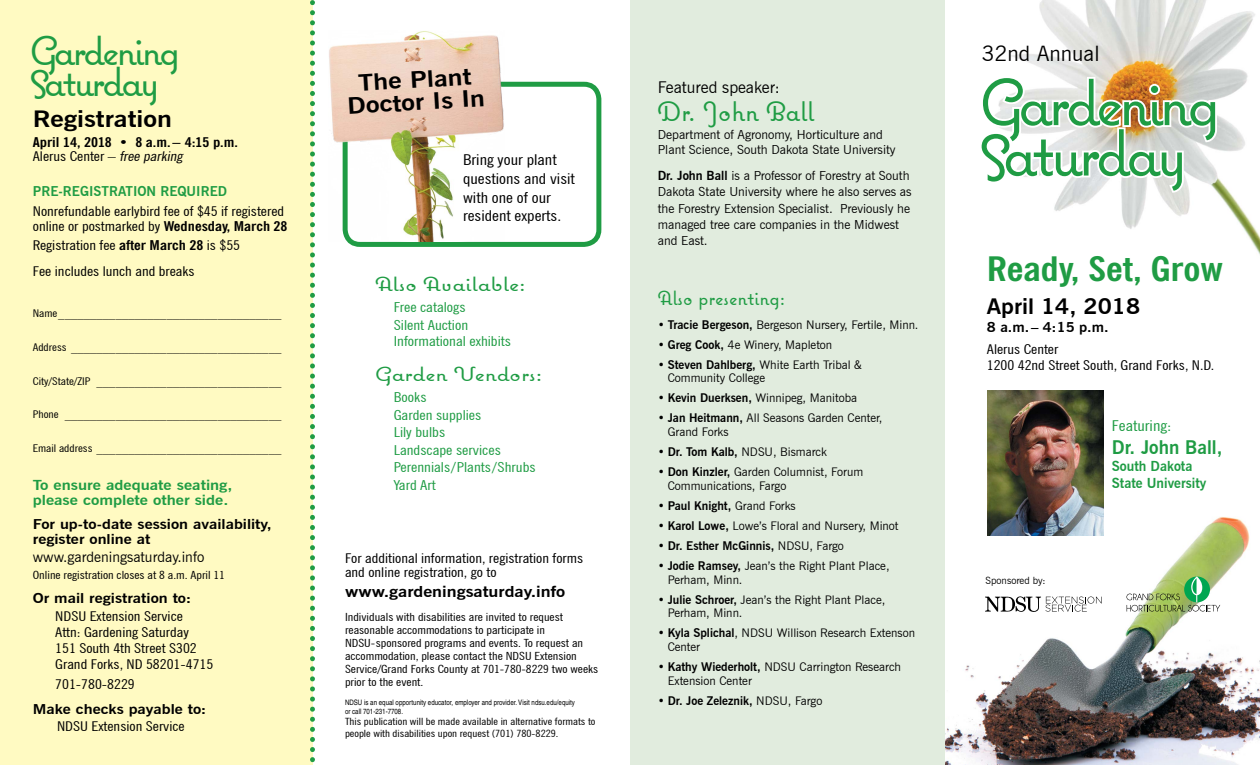
<style>
.page{position:relative;width:1260px;height:765px;background:#fff}
.page>*{position:absolute;margin:0;border:0;box-sizing:border-box;transform-origin:0 0}
.t1{font:65.25px/50.4px "Coquette";letter-spacing:-.07em;color:#1f9c44}
.t2{font:40.75px/31.5px "Coquette";letter-spacing:-.07em;color:#1f9c44}
.t3{font:700 condensed 33.75px "News Gothic BT";color:#1f9c44;scale:1.2 1}
.t4{font:27.5px "Coquette";color:#1f9c44}
.t5{font:700 22.5px/22.6px "News Gothic BT";color:#000;text-align:center;scale:1.2 1}
.t6{font:700 21.25px "News Gothic BT";color:#000;scale:1.1 1}
.t7{font:21.25px "News Gothic BT";color:#000}
.t8{font:20px "Coquette";color:#1f9c44;scale:1.2 1}
.t9{font:20px "Coquette";color:#1f9c44}
.t10{font:700 18.75px "News Gothic BT";color:#1f9c44}
.t11{font:16.25px "News Gothic BT";color:#000}
.t12{font:condensed 15px/18.8px "News Gothic BT";color:#000;scale:1.2 1}
.t13{font:700 15px "News Gothic BT";color:#000;scale:1.2 1}
.t14{font:condensed 15px "News Gothic BT";color:#1f9c44;scale:1.2 1}
.t15{font:14.38px "News Gothic BT";color:#000}
.t16{font:condensed 13.75px/17.5px "News Gothic BT";color:#1f9c44;scale:1.2 1}
.t17{font:700 13.75px/15px "News Gothic BT";color:#1f9c44;scale:1.2 1}
.t18{font:700 13.75px/16.2px "News Gothic BT";color:#1f9c44}
.t19{font:condensed 13.5px/16px "News Gothic BT";color:#000;scale:1.2 1}
.t20{font:700 13.5px/14.8px "News Gothic BT";color:#000;scale:1.2 1}
.t21{font:700 condensed 13.5px/14.8px "News Gothic BT";color:#000;scale:1.2 1}
.t22{font:700 13.5px "News Gothic BT";color:#1f9c44}
.t23{font:700 13.5px "News Gothic BT";color:#000;scale:1.1 1}
.t24{font:12.5px/16.2px "News Gothic BT";color:#000}
.t25{font:11.88px/13.8px "News Gothic BT";color:#000}
.t26{font:700 11.88px "News Gothic BT";color:#000}
.t27{font:condensed 11.25px/13.1px "News Gothic BT";color:#000;scale:1.2 1}
.t28{font:condensed 10.62px "News Gothic BT";color:#000;scale:1.2 1}
.t29{font:condensed 10px/11.2px "News Gothic BT";color:#000;scale:1.2 1}
.t30{font:10px "News Gothic BT";color:#000}
.t31{font:condensed 7.5px/9px "Helvetica";color:#000}
.s1{font-weight:400}
.s2{font-weight:400;font-style:italic}
.s3{font-weight:700}
</style>
<div class="page">
<img style="left:988px;top:391px;width:116px;height:112px">
<img style="left:1011px;top:0;width:249px;height:255px">
<img style="left:945px;top:503px;width:315px;height:262px">
<div style="left:0;top:0;width:312px;height:765px;background:#fffac2"></div>
<div style="left:630px;top:0;width:315px;height:765px;background:#e1ecde"></div>
<svg style="left:994px;top:74px;width:226px;height:121px"></svg>
<div style="left:343px;top:82px;width:258px;height:165px;border:5px solid #1f9c44;border-radius:15px"></div>
<svg style="left:310px;top:0;width:5px;height:765px"></svg>
<img style="left:329px;top:31px;width:175px;height:211px">
<svg style="left:985px;top:596px;width:117px;height:16px"></svg>
<svg style="left:1127px;top:577px;width:93px;height:35px"></svg>
<h2 class="t2" style="left:30px;top:34px;width:152px">Gardening<br>Saturday</h2>
<h3 class="t5" style="left:33px;top:107px;width:117px">Registration</h3>
<p class="t21" style="left:33px;top:134px;width:172px">April 14, 2018 • 8 a.m.– 4:15 p.m.<br><span class="s1">Alerus Center –</span> <span class="s2">free parking</span></p>
<p class="t22" style="left:33px;top:183px;width:194px">Pre-registration required</p>
<p class="t19" style="left:33px;top:203px;width:214px;line-height:14.8px">Nonrefundable earlybird fee of $45 if registered online or postmarked by <span class="s3">Wednesday, March 28</span></p>
<p class="t19" style="left:33px;top:233px;width:174px;line-height:25.6px">Registration fee <span class="s3">after March 28</span> is $55<br>Fee includes lunch and breaks</p>
<p class="t28" style="left:33px;top:307px;width:209px">Name___________________________________</p>
<p class="t28" style="left:33px;top:341px;width:209px">Address _________________________________</p>
<p class="t28" style="left:33px;top:374px;width:209px">City/State/ZIP _____________________________</p>
<p class="t28" style="left:33px;top:408px;width:209px">Phone __________________________________</p>
<p class="t28" style="left:33px;top:442px;width:209px">Email address _____________________________</p>
<p class="t17" style="left:33px;top:477px;width:168px">To ensure adequate seating, please complete other side.</p>
<p class="t20" style="left:33px;top:517px;width:201px">For up-to-date session availability, register online at</p>
<p class="t15" style="left:33px;top:548px;width:173px">www.gardeningsaturday.info</p>
<p class="t27" style="left:33px;top:568px;width:162px">Online registration closes at 8 a.m. April 11</p>
<p class="t20" style="left:33px;top:590px;width:134px">Or mail registration to:</p>
<p class="t19" style="left:55px;top:608px;width:133px">NDSU Extension Service<br>Attn: Gardening Saturday<br>151 South 4th Street S302<br>Grand Forks, ND 58201-4715</p>
<p class="t19" style="left:55px;top:676px;width:68px">701-780-8229</p>
<p class="t20" style="left:33px;top:702px;width:146px">Make checks payable to:</p>
<p class="t19" style="left:57px;top:718px;width:108px">NDSU Extension Service</p>
<h3 class="t5" style="left:346px;top:72px;width:120px;rotate:-3deg">The Plant<br>Doctor Is In</h3>
<p class="t12" style="left:463px;top:150px;width:95px">Bring your plant questions and visit with one of our resident experts.</p>
<h3 class="t8" style="left:375px;top:271px;width:127px">Also Available:</h3>
<p class="t16" style="left:394px;top:298px;width:64px">Free catalogs<br>Silent Auction</p>
<p class="t16" style="left:394px;top:332px;width:99px">Informational exhibits</p>
<h3 class="t8" style="left:375px;top:361px;width:141px">Garden Vendors:</h3>
<p class="t16" style="left:394px;top:388px;width:120px">Books<br>Garden supplies<br>Lily bulbs<br>Landscape services<br>Perennials/Plants/Shrubs<br>Yard Art</p>
<p class="t19" style="left:345px;top:550px;width:200px;line-height:14.8px">For additional information, registration forms and online registration, go to</p>
<p class="t13" style="left:345px;top:583px;width:185px">www.gardeningsaturday.info</p>
<p class="t27" style="left:345px;top:610px;width:213px">Individuals with disabilities are invited to request reasonable accommodations to participate in NDSU-sponsored programs and events. To request an accommodation, please contact the NDSU Extension Service/Grand Forks County at 701-780-8229 two weeks prior to the event.</p>
<p class="t31" style="left:345px;top:698px;width:232px">NDSU is an equal opportunity educator, employer and provider. Visit ndsu.edu/equity or call 701-231-7708.</p>
<p class="t29" style="left:345px;top:716px;width:210px">This publication will be made available in alternative formats to people with disabilities upon request (701) 780-8229.</p>
<h3 class="t11" style="left:658px;top:77px;width:123px">Featured speaker:</h3>
<h3 class="t4" style="left:658px;top:94px;width:158px">Dr. John Ball</h3>
<p class="t24" style="left:658px;top:127px;width:239px;line-height:15px">Department of Agronomy, Horticulture and<br>Plant Science, South Dakota State University</p>
<p class="t24" style="left:658px;top:168px;width:255px"><span class="s3">Dr. John Ball</span> is a Professor of Forestry at South Dakota State University where he also serves as the Forestry Extension Specialist. Previously he managed tree care companies in the Midwest and East.</p>
<h3 class="t9" style="left:658px;top:285px;width:129px">Also presenting:</h3>
<p class="t25" style="left:658px;top:317px;width:262px">• <span class="s3">Tracie Bergeson,</span> Bergeson Nursery, Fertile, Minn.</p>
<p class="t25" style="left:658px;top:337px;width:176px">• <span class="s3">Greg Cook,</span> 4e Winery, Mapleton</p>
<p class="t25" style="left:668px;top:357px;width:196px;text-indent:-10px">• <span class="s3">Steven Dahlberg,</span> White Earth Tribal &amp;<br>Community College</p>
<p class="t25" style="left:658px;top:391px;width:201px">• <span class="s3">Kevin Duerksen,</span> Winnipeg, Manitoba</p>
<p class="t25" style="left:668px;top:411px;width:216px;text-indent:-10px">• <span class="s3">Jan Heitmann,</span> All Seasons Garden Center,<br>Grand Forks</p>
<p class="t25" style="left:658px;top:445px;width:171px">• <span class="s3">Dr. Tom Kalb,</span> NDSU, Bismarck</p>
<p class="t25" style="left:668px;top:465px;width:197px;text-indent:-10px">• <span class="s3">Don Kinzler,</span> Garden Columnist, Forum<br>Communications, Fargo</p>
<p class="t25" style="left:658px;top:499px;width:140px">• <span class="s3">Paul Knight,</span> Grand Forks</p>
<p class="t25" style="left:658px;top:519px;width:242px">• <span class="s3">Karol Lowe,</span> Lowe’s Floral and Nursery, Minot</p>
<p class="t26" style="left:658px;top:538px;width:188px"><span class="s1">•</span> Dr. Esther McGinnis, <span class="s1">NDSU, Fargo</span></p>
<p class="t25" style="left:668px;top:559px;width:223px;text-indent:-10px">• <span class="s3">Jodie Ramsey,</span> Jean’s the Right Plant Place,<br>Perham, Minn.</p>
<p class="t25" style="left:668px;top:592px;width:219px;text-indent:-10px">• <span class="s3">Julie Schroer,</span> Jean’s the Right Plant Place,<br>Perham, Minn.</p>
<p class="t25" style="left:668px;top:626px;width:249px;text-indent:-10px">• <span class="s3">Kyla Splichal</span>, NDSU Willison Research Extenson<br>Center</p>
<p class="t25" style="left:668px;top:660px;width:235px;text-indent:-10px">• <span class="s3">Kathy Wiederholt,</span> NDSU Carrington Research<br>Extension Center</p>
<p class="t26" style="left:658px;top:693px;width:166px"><span class="s1">•</span> Dr. Joe Zeleznik, <span class="s1">NDSU, Fargo</span></p>
<h3 class="t7" style="left:982px;top:41px;width:119px">32nd Annual</h3>
<h1 class="t1" style="left:979px;top:77px;width:243px">Gardening<br>Saturday</h1>
<h3 class="t3" style="left:987px;top:248px;width:198px">Ready, Set, Grow</h3>
<h3 class="t6" style="left:987px;top:293px;width:141px">April 14, 2018</h3>
<p class="t23" style="left:987px;top:319px;width:112px">8 a.m.– 4:15 p.m.</p>
<p class="t19" style="left:987px;top:342px;width:191px">Alerus Center<br>1200 42nd Street South, Grand Forks, N.D.</p>
<p class="t30" style="left:986px;top:574px;width:61px">Sponsored by:</p>
<p class="t14" style="left:1112px;top:416px;width:51px">Featuring:</p>
<h3 class="t10" style="left:1112px;top:436px;width:112px">Dr. John Ball,</h3>
<p class="t18" style="left:1112px;top:458px;width:96px">South Dakota<br>State U niversity</p>
</div>
